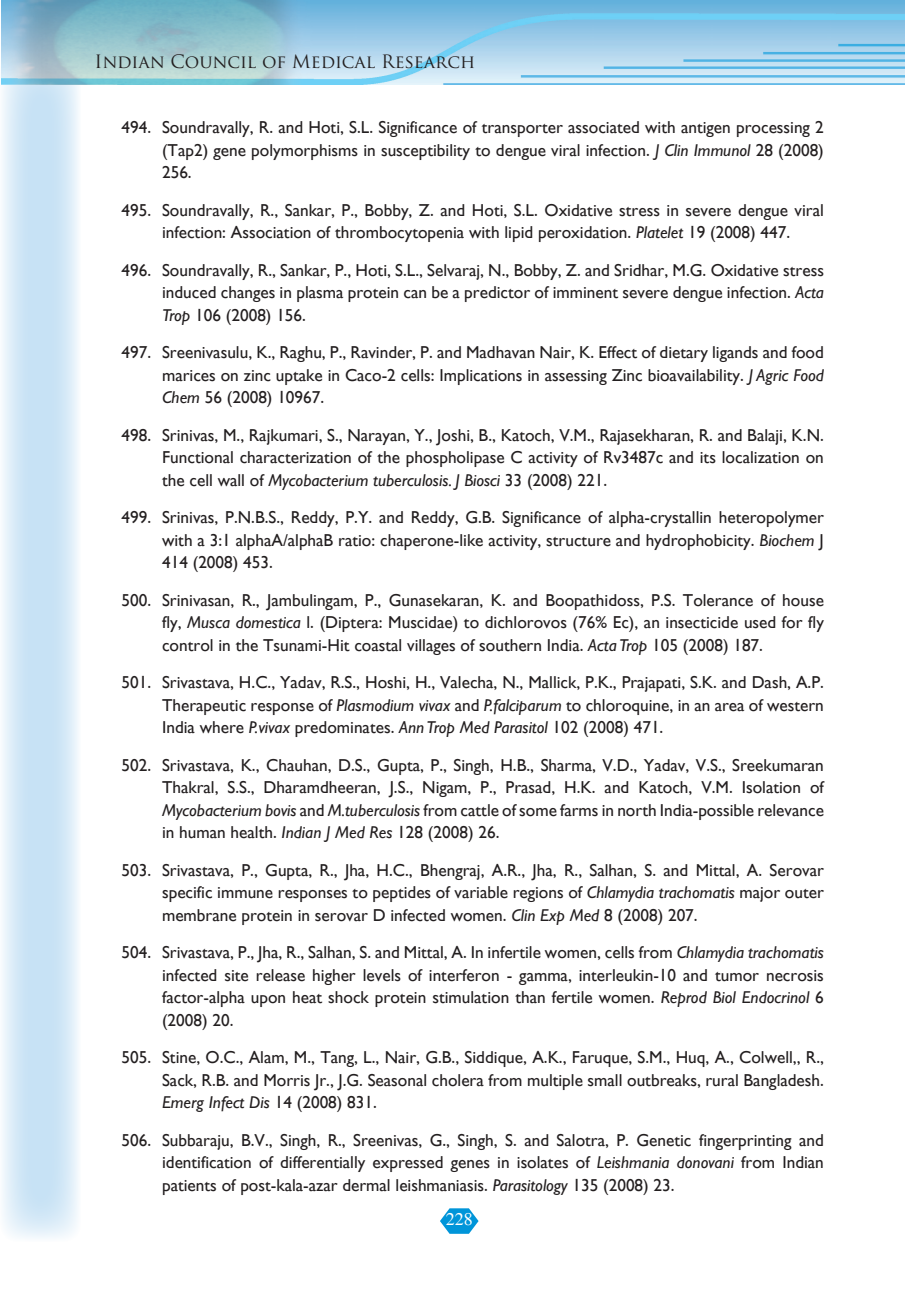
<style>
.page{position:relative;width:905px;height:1296px;background:#fff}
.page>*{position:absolute;margin:0;border:0;box-sizing:border-box;transform-origin:0 0}
.t1{font:18px "Trajan Pro";color:#231f20}
.t2{font:18px "Times";color:#fff}
.t3{font:17.25px/22.5px "Gill Sans";color:#231f20;text-align:justify}
.s1{font-style:italic}
</style>
<div class="page">
<svg style="left:0;top:54px;width:81px;height:1188px;background:#d6e9f7"></svg>
<img style="left:1px;top:0;width:903px;height:85px">
<svg style="left:440px;top:1208px;width:38px;height:26px"></svg>
<p class="t1" style="left:94px;top:50px;width:382px">Indian Council of Medical Research</p>
<p class="t3" style="left:162px;top:116px;width:663px;text-indent:-41px">494. Soundravally, R. and Hoti, S.L. Significance of transporter associated with antigen processing 2 (Tap2) gene polymorphisms in susceptibility to dengue viral infection. <span class="s1">J Clin Immunol</span> 28 (2008)<br>256.</p>
<p class="t3" style="left:121px;top:199px;width:703px;text-align:center">495. Soundravally, R., Sankar, P., Bobby, Z. and Hoti, S.L. Oxidative stress in severe dengue viral infection: Association of thrombocytopenia with lipid peroxidation. <span class="s1">Platelet</span> 19 (2008) 447.</p>
<p class="t3" style="left:162px;top:259px;width:663px;text-indent:-41px">496. Soundravally, R., Sankar, P., Hoti, S.L., Selvaraj, N., Bobby, Z. and Sridhar, M.G. Oxidative stress induced changes in plasma protein can be a predictor of imminent severe dengue infection. <span class="s1">Acta Trop</span> 106 (2008) 156.</p>
<p class="t3" style="left:162px;top:341px;width:663px;text-indent:-41px">497. Sreenivasulu, K., Raghu, P., Ravinder, P. and Madhavan Nair, K. Effect of dietary ligands and food marices on zinc uptake in Caco-2 cells: Implications in assessing Zinc bioavailability. <span class="s1">J Agric Food Chem</span> 56 (2008) 10967.</p>
<p class="t3" style="left:162px;top:424px;width:663px;text-indent:-41px">498. Srinivas, M., Rajkumari, S., Narayan, Y., Joshi, B., Katoch, V.M., Rajasekharan, R. and Balaji, K.N.<br>Functional characterization of the phospholipase C activity of Rv3487c and its localization on the cell wall of <span class="s1">Mycobacterium tuberculosis. J Biosci</span> 33 (2008) 221.</p>
<p class="t3" style="left:162px;top:506px;width:663px;text-indent:-41px">499. Srinivas, P.N.B.S., Reddy, P.Y. and Reddy, G.B. Significance of alpha-crystallin heteropolymer with a 3:1 alphaA/alphaB ratio: chaperone-like activity, structure and hydrophobicity. <span class="s1">Biochem</span> J 414 (2008) 453.</p>
<p class="t3" style="left:162px;top:589px;width:663px;text-indent:-41px">500. Srinivasan, R., Jambulingam, P., Gunasekaran, K. and Boopathidoss, P.S. Tolerance of house fly, <span class="s1">Musca domestica</span> l. (Diptera: Muscidae) to dichlorovos (76% Ec), an insecticide used for fly control in the Tsunami-Hit coastal villages of southern India. <span class="s1">Acta Trop</span> 105 (2008) 187.</p>
<p class="t3" style="left:162px;top:671px;width:663px;text-indent:-41px">501. Srivastava, H.C., Yadav, R.S., Hoshi, H., Valecha, N., Mallick, P.K., Prajapati, S.K. and Dash, A.P.<br>Therapeutic response of <span class="s1">Plasmodium vivax</span> and <span class="s1">P.falciparum</span> to chloroquine, in an area of western India where <span class="s1">P.vivax</span> predominates. <span class="s1">Ann Trop Med Parasitol</span> 102 (2008) 471.</p>
<p class="t3" style="left:162px;top:754px;width:663px;text-indent:-41px">502. Srivastava, K., Chauhan, D.S., Gupta, P., Singh, H.B., Sharma, V.D., Yadav, V.S., Sreekumaran Thakral, S.S., Dharamdheeran, J.S., Nigam, P., Prasad, H.K. and Katoch, V.M. Isolation of <span class="s1">Mycobacterium bovis</span> and <span class="s1">M.tuberculosis</span> from cattle of some farms in north India-possible relevance in human health. <span class="s1">Indian J Med Res</span> 128 (2008) 26.</p>
<p class="t3" style="left:162px;top:859px;width:663px;text-indent:-41px">503. Srivastava, P., Gupta, R., Jha, H.C., Bhengraj, A.R., Jha, R., Salhan, S. and Mittal, A. Serovar specific immune responses to peptides of variable regions of <span class="s1">Chlamydia trachomatis</span> major outer membrane protein in serovar D infected women. <span class="s1">Clin Exp Med</span> 8 (2008) 207.</p>
<p class="t3" style="left:162px;top:941px;width:663px;text-indent:-41px">504. Srivastava, P., Jha, R., Salhan, S. and Mittal, A. In infertile women, cells from <span class="s1">Chlamydia trachomatis </span>infected site release higher levels of interferon - gamma, interleukin-10 and tumor necrosis factor-alpha upon heat shock protein stimulation than fertile women. <span class="s1">Reprod Biol Endocrinol</span> 6 (2008) 20.</p>
<p class="t3" style="left:162px;top:1046px;width:663px;text-indent:-41px">505. Stine, O.C., Alam, M., Tang, L., Nair, G.B., Siddique, A.K., Faruque, S.M., Huq, A., Colwell,, R., Sack, R.B. and Morris Jr., J.G. Seasonal cholera from multiple small outbreaks, rural Bangladesh.<br><span class="s1">Emerg Infect Dis</span> 14 (2008) 831.</p>
<p class="t3" style="left:162px;top:1129px;width:663px;text-indent:-41px">506. Subbaraju, B.V., Singh, R., Sreenivas, G., Singh, S. and Salotra, P. Genetic fingerprinting and identification of differentially expressed genes in isolates of <span class="s1">Leishmania donovani</span> from Indian patients of post-kala-azar dermal leishmaniasis. <span class="s1">Parasitology</span> 135 (2008) 23.</p>
<p class="t2" style="left:446px;top:1209px;width:28px">228</p>
</div>
